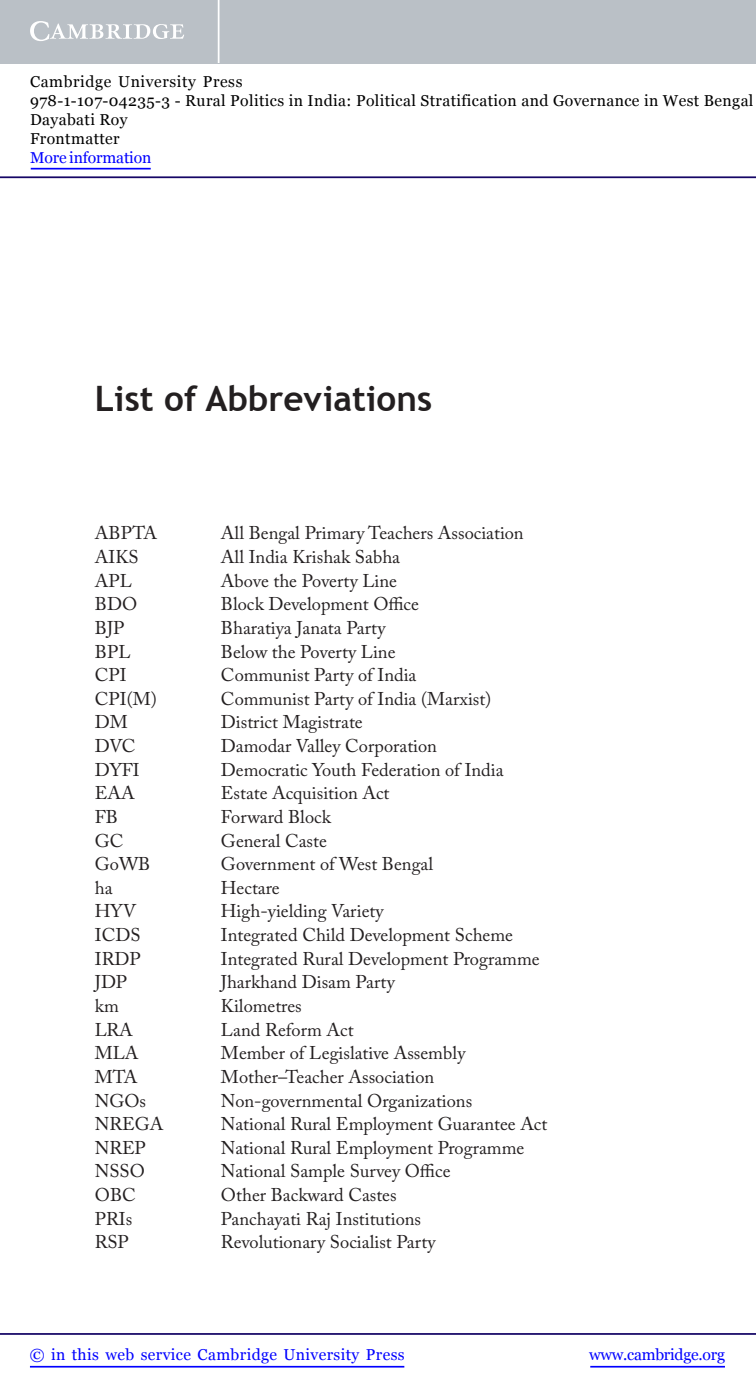
<style>
.page{position:relative;width:756px;height:1392px;background:#fff}
.page>*{position:absolute;margin:0;border:0;box-sizing:border-box;transform-origin:0 0}
.Content-head{font:700 35px "Trebuchet MS";color:#231f20}
.t1{font:18.38px "Adobe Caslon Pro";color:#231f20}
.t2{font:15.75px/18.9px "Georgia";letter-spacing:.025em;color:#000}
.t3{font:15.75px "Georgia";letter-spacing:.025em;color:#00f}
.t4{font:15.75px "Georgia";letter-spacing:-.015em;color:#00f}
.t5{font:15.75px "Georgia";letter-spacing:-.01em;color:#00f}
</style>
<div class="page">
<hr style="left:590px;top:1366px;width:135px;height:1px;background:#00f">
<hr style="left:0;top:1333px;width:756px;height:2px;background:#150666">
<hr style="left:30px;top:1366px;width:374px;height:1px;background:#00f">
<div style="left:0;top:0;width:756px;height:63px;background:#bac0c6"></div>
<svg style="left:30px;top:21px;width:154px;height:20px"></svg>
<hr style="left:218px;top:0;width:1px;height:63px;background:#fff">
<hr style="left:0;top:176px;width:756px;height:2px;background:#150666">
<hr style="left:31px;top:168px;width:120px;height:1px;background:#00f">
<p class="t2" style="left:30px;top:72px;width:725px">Cambridge University Press<br>978-1-107-04235-3 - Rural Politics in India: Political Stratification and Governance in West Bengal Dayabati Roy<br>Frontmatter</p>
<p class="t5" style="left:30px;top:148px;width:123px">More information</p>
<p class="Content-head" style="left:95px;top:376px;width:339px">List of Abbreviations</p>
<p class="t1" style="left:95px;top:522px;width:64px">ABPTA</p>
<p class="t1" style="left:221px;top:522px;width:304px">All Bengal Primary Teachers Association</p>
<p class="t1" style="left:95px;top:546px;width:45px">AIKS</p>
<p class="t1" style="left:221px;top:546px;width:181px">All India Krishak Sabha</p>
<p class="t1" style="left:95px;top:569px;width:39px">APL</p>
<p class="t1" style="left:221px;top:569px;width:177px">Above the Poverty Line</p>
<p class="t1" style="left:95px;top:593px;width:44px">BDO</p>
<p class="t1" style="left:221px;top:593px;width:199px">Block Development Office</p>
<p class="t1" style="left:95px;top:617px;width:31px">BJP</p>
<p class="t1" style="left:221px;top:617px;width:166px">Bharatiya Janata Party</p>
<p class="t1" style="left:95px;top:640px;width:37px">BPL</p>
<p class="t1" style="left:221px;top:640px;width:176px">Below the Poverty Line</p>
<p class="t1" style="left:95px;top:664px;width:33px">CPI</p>
<p class="t1" style="left:221px;top:664px;width:197px">Communist Party of India</p>
<p class="t1" style="left:95px;top:688px;width:64px">CPI(M)</p>
<p class="t1" style="left:221px;top:688px;width:272px">Communist Party of India (Marxist)</p>
<p class="t1" style="left:95px;top:711px;width:34px">DM</p>
<p class="t1" style="left:221px;top:711px;width:143px">District Magistrate</p>
<p class="t1" style="left:95px;top:735px;width:42px">DVC</p>
<p class="t1" style="left:221px;top:735px;width:217px">Damodar Valley Corporation</p>
<p class="t1" style="left:95px;top:758px;width:46px">DYFI</p>
<p class="t1" style="left:221px;top:758px;width:284px">Democratic Youth Federation of India</p>
<p class="t1" style="left:95px;top:782px;width:41px">EAA</p>
<p class="t1" style="left:221px;top:782px;width:170px">Estate Acquisition Act</p>
<p class="t1" style="left:95px;top:806px;width:25px">FB</p>
<p class="t1" style="left:221px;top:806px;width:111px">Forward Block</p>
<p class="t1" style="left:95px;top:829px;width:30px">GC</p>
<p class="t1" style="left:221px;top:829px;width:107px">General Caste</p>
<p class="t1" style="left:95px;top:853px;width:57px">GoWB</p>
<p class="t1" style="left:221px;top:853px;width:214px">Government of West Bengal</p>
<p class="t1" style="left:95px;top:877px;width:19px">ha</p>
<p class="t1" style="left:221px;top:877px;width:60px">Hectare</p>
<p class="t1" style="left:95px;top:900px;width:43px">HYV</p>
<p class="t1" style="left:221px;top:900px;width:164px">High-yielding Variety</p>
<p class="t1" style="left:95px;top:924px;width:47px">ICDS</p>
<p class="t1" style="left:221px;top:924px;width:293px">Integrated Child Development Scheme</p>
<p class="t1" style="left:95px;top:947px;width:47px">IRDP</p>
<p class="t1" style="left:221px;top:947px;width:320px">Integrated Rural Development Programme</p>
<p class="t1" style="left:95px;top:971px;width:34px">JDP</p>
<p class="t1" style="left:221px;top:971px;width:175px">Jharkhand Disam Party</p>
<p class="t1" style="left:95px;top:995px;width:25px">km</p>
<p class="t1" style="left:221px;top:995px;width:82px">Kilometres</p>
<p class="t1" style="left:95px;top:1018px;width:39px">LRA</p>
<p class="t1" style="left:221px;top:1018px;width:134px">Land Reform Act</p>
<p class="t1" style="left:95px;top:1042px;width:45px">MLA</p>
<p class="t1" style="left:221px;top:1042px;width:246px">Member of Legislative Assembly</p>
<p class="t1" style="left:95px;top:1066px;width:44px">MTA</p>
<p class="t1" style="left:221px;top:1066px;width:215px">Mother–Teacher Association</p>
<p class="t1" style="left:95px;top:1089px;width:53px">NGOs</p>
<p class="t1" style="left:221px;top:1089px;width:253px">Non-governmental Organizations</p>
<p class="t1" style="left:95px;top:1113px;width:70px">NREGA</p>
<p class="t1" style="left:221px;top:1113px;width:328px">National Rural Employment Guarantee Act</p>
<p class="t1" style="left:95px;top:1136px;width:52px">NREP</p>
<p class="t1" style="left:221px;top:1136px;width:305px">National Rural Employment Programme</p>
<p class="t1" style="left:95px;top:1160px;width:51px">NSSO</p>
<p class="t1" style="left:221px;top:1160px;width:231px">National Sample Survey Office</p>
<p class="t1" style="left:95px;top:1184px;width:42px">OBC</p>
<p class="t1" style="left:221px;top:1184px;width:177px">Other Backward Castes</p>
<p class="t1" style="left:95px;top:1207px;width:39px">PRIs</p>
<p class="t1" style="left:221px;top:1207px;width:202px">Panchayati Raj Institutions</p>
<p class="t1" style="left:95px;top:1231px;width:35px">RSP</p>
<p class="t1" style="left:221px;top:1231px;width:216px">Revolutionary Socialist Party</p>
<p class="t3" style="left:30px;top:1345px;width:376px">© in this web service Cambridge University Press</p>
<p class="t4" style="left:589px;top:1345px;width:137px">www.cambridge.org</p>
</div>
